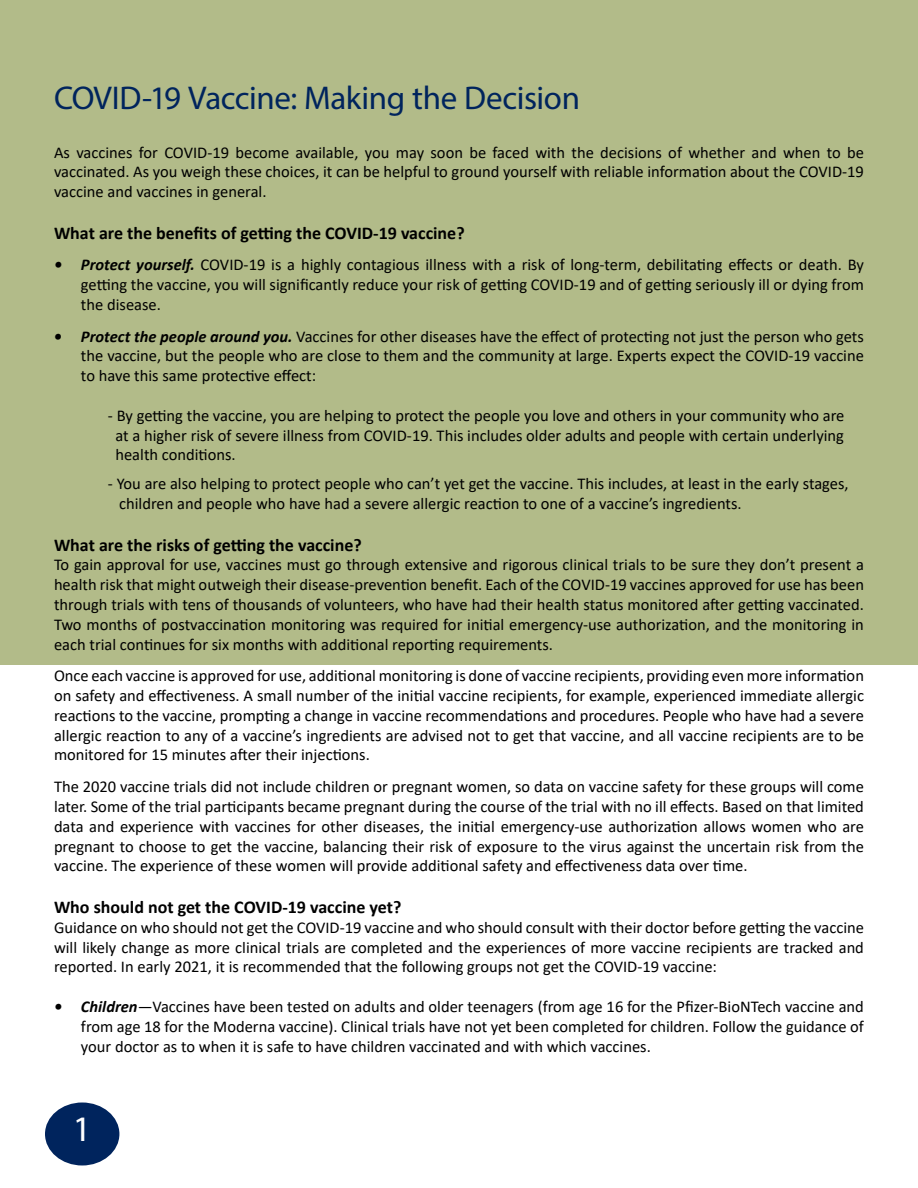
<style>
.page{position:relative;width:918px;height:1188px;background:#fff}
.page>*{position:absolute;margin:0;border:0;box-sizing:border-box;transform-origin:0 0}
.t1{font:36px "Myriad Pro";color:#fff}
.t2{font:33px "Myriad Pro";letter-spacing:-.015em;color:#00245d}
.t3{font:700 18px "Calibri";color:#000}
.t4{font:16.5px/19.8px "Calibri";color:#000;text-align:justify}
.s1{font-weight:700;font-style:italic}
</style>
<div class="page">
<div style="left:0;top:0;width:918px;height:664px;background:#b2bb89"></div>
<div style="left:45px;top:1102px;width:74px;height:64px;background:#00245d;border-radius:50%"></div>
<h2 class="t2" style="left:54px;top:78px;width:528px">COVID-19 Vaccine: Making the Decision</h2>
<p class="t4" style="left:54px;top:142px;width:812px">As vaccines for COVID-19 become available, you may soon be faced with the decisions of whether and when to be vaccinated. As you weigh these choices, it can be helpful to ground yourself with reliable information about the COVID-19 vaccine and vaccines in general.</p>
<p class="t3" style="left:54px;top:220px;width:412px">What are the benefits of getting the COVID-19 vaccine?</p>
<p class="t4" style="left:81px;top:255px;width:785px;text-indent:-27px"><span class="s1">• Protect yourself.</span> COVID-19 is a highly contagious illness with a risk of long-term, debilitating effects or death. By getting the vaccine, you will significantly reduce your risk of getting COVID-19 and of getting seriously ill or dying from the disease.</p>
<p class="t4" style="left:81px;top:326px;width:784px;text-indent:-27px"><span class="s1">• Protect the people around you.</span> Vaccines for other diseases have the effect of protecting not just the person who gets the vaccine, but the people who are close to them and the community at large. Experts expect the COVID-19 vaccine to have this same protective effect:</p>
<p class="t4" style="left:115px;top:405px;width:731px;text-indent:-7px">- By getting the vaccine, you are helping to protect the people you love and others in your community who are at a higher risk of severe illness from COVID-19. This includes older adults and people with certain underlying health conditions.</p>
<p class="t4" style="left:119px;top:473px;width:731px;text-indent:-11px">- You are also helping to protect people who can’t yet get the vaccine. This includes, at least in the early stages, children and people who have had a severe allergic reaction to one of a vaccine’s ingredients.</p>
<p class="t3" style="left:54px;top:532px;width:309px">What are the risks of getting the vaccine?</p>
<p class="t4" style="left:54px;top:555px;width:812px">To gain approval for use, vaccines must go through extensive and rigorous clinical trials to be sure they don’t present a health risk that might outweigh their disease-prevention benefit. Each of the COVID-19 vaccines approved for use has been through trials with tens of thousands of volunteers, who have had their health status monitored after getting vaccinated.<br>Two months of postvaccination monitoring was required for initial emergency-use authorization, and the monitoring in each trial continues for six months with additional reporting requirements.</p>
<p class="t4" style="left:54px;top:666px;width:812px">Once each vaccine is approved for use, additional monitoring is done of vaccine recipients, providing even more information on safety and effectiveness. A small number of the initial vaccine recipients, for example, experienced immediate allergic reactions to the vaccine, prompting a change in vaccine recommendations and procedures. People who have had a severe allergic reaction to any of a vaccine’s ingredients are advised not to get that vaccine, and all vaccine recipients are to be monitored for 15 minutes after their injections.</p>
<p class="t4" style="left:54px;top:777px;width:812px">The 2020 vaccine trials did not include children or pregnant women, so data on vaccine safety for these groups will come later. Some of the trial participants became pregnant during the course of the trial with no ill effects. Based on that limited data and experience with vaccines for other diseases, the initial emergency-use authorization allows women who are pregnant to choose to get the vaccine, balancing their risk of exposure to the virus against the uncertain risk from the vaccine. The experience of these women will provide additional safety and effectiveness data over time.</p>
<p class="t3" style="left:54px;top:894px;width:349px">Who should not get the COVID-19 vaccine yet?</p>
<p class="t4" style="left:54px;top:917px;width:812px">Guidance on who should not get the COVID-19 vaccine and who should consult with their doctor before getting the vaccine will likely change as more clinical trials are completed and the experiences of more vaccine recipients are tracked and reported. In early 2021, it is recommended that the following groups not get the COVID-19 vaccine:</p>
<p class="t4" style="left:81px;top:996px;width:784px;text-indent:-27px"><span class="s1">• Children</span>—Vaccines have been tested on adults and older teenagers (from age 16 for the Pfizer-BioNTech vaccine and from age 18 for the Moderna vaccine). Clinical trials have not yet been completed for children. Follow the guidance of your doctor as to when it is safe to have children vaccinated and with which vaccines.</p>
<h1 class="t1" style="left:73px;top:1106px;width:20px">1</h1>
</div>
